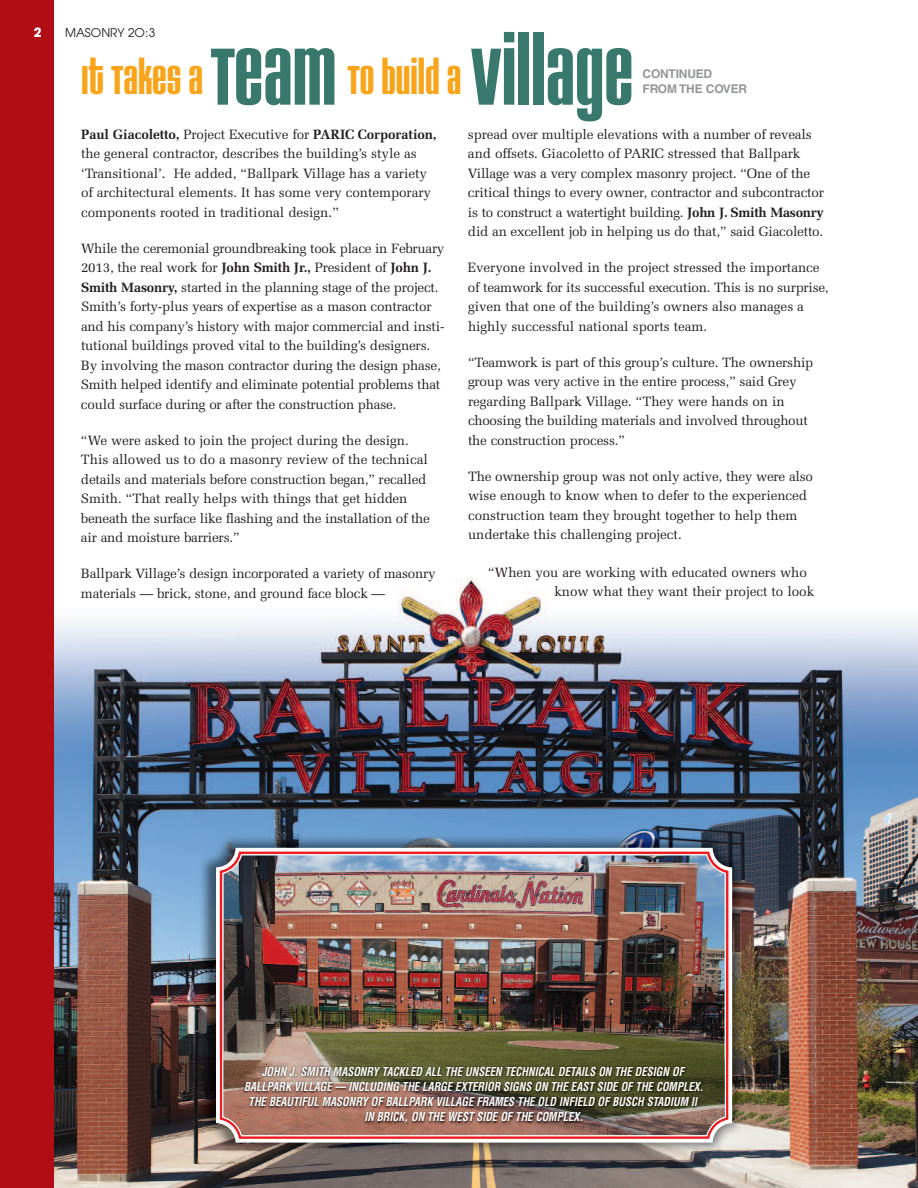
<style>
.page{position:relative;width:918px;height:1188px;background:#fff}
.page>*{position:absolute;margin:0;border:0;box-sizing:border-box;transform-origin:0 0}
.t1{font:42px "House Gothic Bold Two";color:#f9a51b}
.t2{font:13.5px/19.5px "Melior";letter-spacing:-.015em;color:#231f20}
.t3{font:700 12.75px "Avant Garde";color:#fff}
.t4{font:italic 700 condensed 12px/15px "Helvetica";color:#fff;text-align:center;scale:.9 1}
.t5{font:700 12px/15px "Helvetica";letter-spacing:-.015em;color:#939598}
.t6{font:12px "Avant Garde";color:#231f20}
.s1{font-size:84px;color:#38786d}
.s2{font-weight:700}
</style>
<div class="page">
<img style="left:54px;top:577px;width:864px;height:611px">
<div style="left:0;top:0;width:54px;height:1188px;background:#b00d15"></div>
<img style="left:196px;top:832px;width:553px;height:327px">
<svg style="left:214px;top:846px;width:520px;height:299px"></svg>
<img style="left:222px;top:853px;width:505px;height:208px">
<img style="left:710px;top:1120px;width:22px;height:17px">
<img style="left:222px;top:1061px;width:504px;height:75px">
<img style="left:219px;top:1120px;width:20px;height:17px">
<img style="left:224px;top:1117px;width:501px;height:18px">
<p class="t3" style="left:34px;top:28px;width:9px">2</p>
<p class="t6" style="left:65px;top:26px;width:92px">MASONRY 2O:3</p>
<h1 class="t1" style="left:81px;top:58px;width:554px">IT TAKES A <span class="s1">TEAM</span> TO BUILD A <span class="s1">VILLAGE</span></h1>
<p class="t5" style="left:643px;top:67px;width:106px">CONTINUED<br>FROM THE COVER</p>
<p class="t2" style="left:81px;top:124px;width:357px"><span class="s2">Paul Giacoletto,</span> Project Executive for <span class="s2">PARIC Corporation, </span>the general contractor, describes the building’s style as ‘Transitional’. He added, “Ballpark Village has a variety of architectural elements. It has some very contemporary components rooted in traditional design.”</p>
<p class="t2" style="left:81px;top:238px;width:365px">While the ceremonial groundbreaking took place in February 2013, the real work for <span class="s2">John Smith Jr.,</span> President of <span class="s2">John J.<br>Smith Masonry,</span> started in the planning stage of the project.<br>Smith’s forty-plus years of expertise as a mason contractor and his company’s history with major commercial and insti&shy;tutional buildings proved vital to the building’s designers.<br>By involving the mason contractor during the design phase, Smith helped identify and eliminate potential problems that could surface during or after the construction phase.</p>
<p class="t2" style="left:81px;top:430px;width:350px">“We were asked to join the project during the design.<br>This allowed us to do a masonry review of the technical details and materials before construction began,” recalled Smith. “That really helps with things that get hidden beneath the surface like flashing and the installation of the air and moisture barriers.”</p>
<p class="t2" style="left:81px;top:564px;width:356px">Ballpark Village’s design incorporated a variety of masonry materials — brick, stone, and ground face block —</p>
<p class="t2" style="left:468px;top:124px;width:358px">spread over multiple elevations with a number of reveals and offsets. Giacoletto of PARIC stressed that Ballpark Village was a very complex masonry project. “One of the critical things to every owner, contractor and subcontractor is to construct a watertight building. <span class="s2">John J. Smith Masonry </span>did an excellent job in helping us do that,” said Giacoletto.</p>
<p class="t2" style="left:468px;top:258px;width:362px">Everyone involved in the project stressed the importance of teamwork for its successful execution. This is no surprise, given that one of the building’s owners also manages a highly successful national sports team.</p>
<p class="t2" style="left:468px;top:352px;width:347px">“Teamwork is part of this group’s culture. The ownership group was very active in the entire process,” said Grey regarding Ballpark Village. “They were hands on in choosing the building materials and involved throughout the construction process.”</p>
<p class="t2" style="left:468px;top:466px;width:347px">The ownership group was not only active, they were also wise enough to know when to defer to the experienced construction team they brought together to help them undertake this challenging project.</p>
<p class="t2" style="left:554px;top:562px;width:261px;text-indent:-66px">“When you are working with educated owners who know what they want their project to look</p>
<p class="t4" style="left:244px;top:1064px;width:512px">JOHN J. SMITH MASONRY TACKLED ALL THE UNSEEN TECHNICAL DETAILS ON THE DESIGN OF BALLPARK VILLAGE — INCLUDING THE LARGE EXTERIOR SIGNS ON THE EAST SIDE OF THE COMPLEX.<br>THE BEAUTIFUL MASONRY OF BALLPARK VILLAGE FRAMES THE OLD INFIELD OF BUSCH STADIUM II IN BRICK, ON THE WEST SIDE OF THE COMPLEX.</p>
</div>
